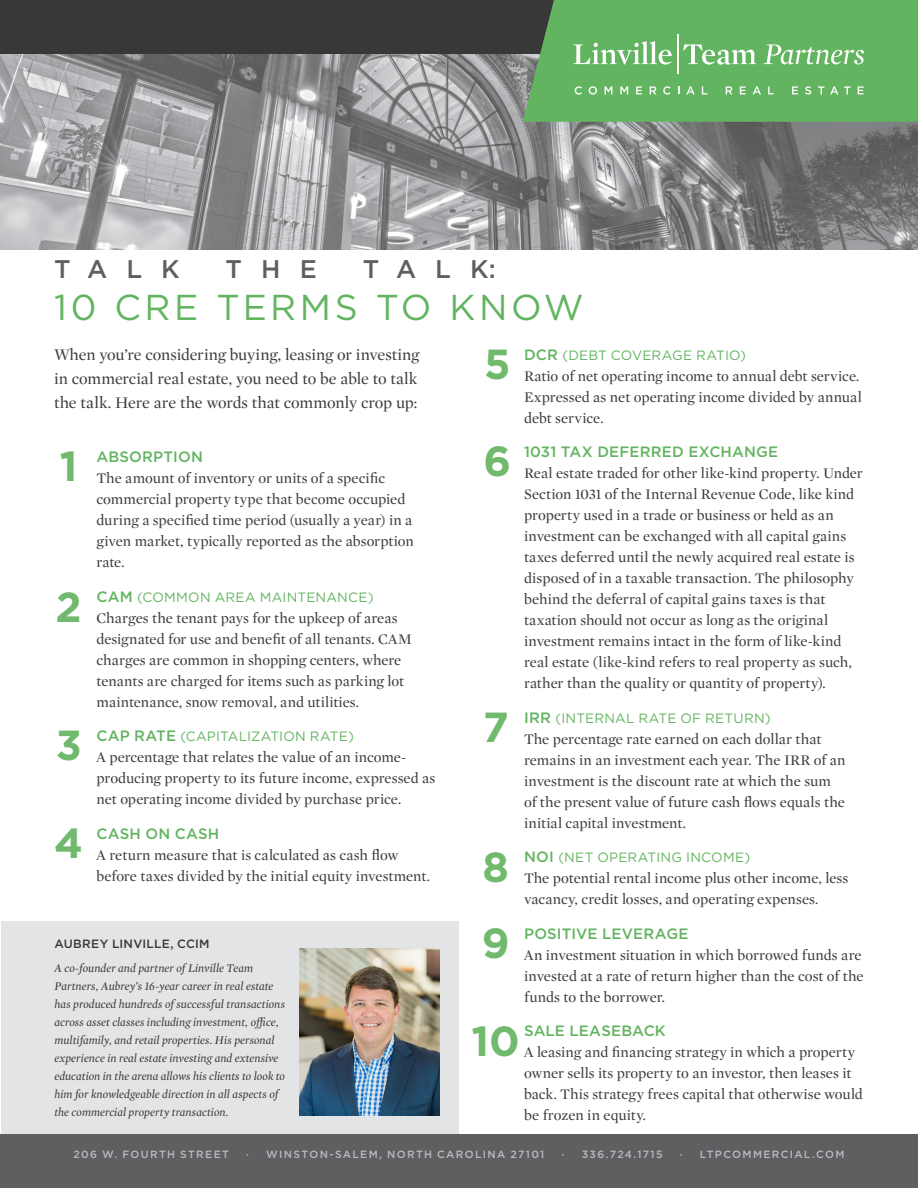
<style>
.page{position:relative;width:918px;height:1188px;background:#fff}
.page>*{position:absolute;margin:0;border:0;box-sizing:border-box;transform-origin:0 0}
.Body{font:700 42px "Gotham";color:#71b96c}
.Title-2{font:36px "Gotham";letter-spacing:.1em;color:#63b461}
.Title-2-2{font:500 25.5px "Gotham";letter-spacing:.74em;color:#5f5f62}
.Body-2{font:16.5px/24px "Mercury Display";letter-spacing:-.005em;color:#3e3e3f;text-align:justify}
.Body-3{font:15px/21px "Mercury Display";color:#3e3e3f}
.Body-4{font:13.5px "Gotham";letter-spacing:.015em;color:#63b461}
.Bio{font:italic 12px/18px "Mercury Display";letter-spacing:.01em;color:#383839}
.Bio-2{font:500 12px "Gotham";letter-spacing:.02em;color:#383839}
.t1{font:500 10.5px "Gotham";letter-spacing:.125em;color:#babbbe}
.s1{font-family:"Gotham";font-weight:500;color:#63b461}
.s2{font-weight:500;font-size:15px}
</style>
<div class="page">
<div style="left:0;top:1134px;width:918px;height:54px;background:#5f5f62"></div>
<img style="left:0;top:54px;width:917px;height:195px">
<div style="left:1px;top:921px;width:457px;height:212px;background:#e3e4e6"></div>
<div style="left:0;top:0;width:918px;height:54px;background:#383839"></div>
<svg style="left:523px;top:0;width:395px;height:122px;background:#62ae60"></svg>
<svg style="left:573px;top:32px;width:291px;height:43px;background:#78be77"></svg>
<svg style="left:575px;top:86px;width:7px;height:9px"></svg>
<svg style="left:589px;top:86px;width:8px;height:9px"></svg>
<svg style="left:605px;top:86px;width:7px;height:8px"></svg>
<svg style="left:620px;top:86px;width:8px;height:8px"></svg>
<svg style="left:636px;top:86px;width:6px;height:8px"></svg>
<svg style="left:650px;top:86px;width:6px;height:8px"></svg>
<svg style="left:663px;top:86px;width:8px;height:9px"></svg>
<svg style="left:686px;top:86px;width:9px;height:8px"></svg>
<svg style="left:702px;top:86px;width:5px;height:8px"></svg>
<svg style="left:726px;top:86px;width:6px;height:8px"></svg>
<svg style="left:740px;top:86px;width:6px;height:8px"></svg>
<svg style="left:753px;top:86px;width:8px;height:8px"></svg>
<svg style="left:768px;top:86px;width:6px;height:8px"></svg>
<svg style="left:792px;top:86px;width:6px;height:8px"></svg>
<svg style="left:805px;top:86px;width:6px;height:9px"></svg>
<svg style="left:818px;top:86px;width:20px;height:8px"></svg>
<svg style="left:844px;top:86px;width:7px;height:8px"></svg>
<svg style="left:858px;top:86px;width:6px;height:8px"></svg>
<img style="left:299px;top:948px;width:141px;height:167px">
<p class="Title-2-2" style="left:54px;top:253px;width:127px">TALK</p>
<p class="Title-2-2" style="left:226px;top:253px;width:93px">THE</p>
<p class="Title-2-2" style="left:363px;top:253px;width:135px">TALK:</p>
<p class="Title-2" style="left:54px;top:284px;width:531px">10 CRE TERMS TO KNOW</p>
<p class="Body-2" style="left:54px;top:342px;width:367px">When you’re considering buying, leasing or investing in commercial real estate, you need to be able to talk the talk. Here are the words that commonly crop up:</p>
<p class="Body" style="left:60px;top:438px;width:19px">1</p>
<p class="Body-3" style="left:96px;top:446px;width:319px"><span class="s1">ABSORPTION<br></span>The amount of inventory or units of a specific commercial property type that become occupied during a specified time period (usually a year) in a given market, typically reported as the absorption rate.</p>
<p class="Body-4" style="left:96px;top:588px;width:279px"><span class="s2">CAM</span> (COMMON AREA MAINTENANCE)</p>
<p class="Body-3" style="left:96px;top:607px;width:317px">Charges the tenant pays for the upkeep of areas designated for use and benefit of all tenants. CAM charges are common in shopping centers, where tenants are charged for items such as parking lot maintenance, snow removal, and utilities.</p>
<p class="Body-4" style="left:96px;top:728px;width:259px"><span class="s2">CAP RATE</span> (CAPITALIZATION RATE)</p>
<p class="Body-3" style="left:96px;top:746px;width:340px">A percentage that relates the value of an income&shy;producing property to its future income, expressed as net operating income divided by purchase price.</p>
<p class="Body-3" style="left:96px;top:823px;width:335px"><span class="s1">CASH ON CASH<br></span>A return measure that is calculated as cash flow before taxes divided by the initial equity investment.</p>
<p class="Body" style="left:56px;top:580px;width:28px">2</p>
<p class="Body" style="left:56px;top:717px;width:28px">3</p>
<p class="Body" style="left:54px;top:815px;width:30px">4</p>
<p class="Bio-2" style="left:54px;top:935px;width:157px">AUBREY LINVILLE, CCIM</p>
<p class="Bio" style="left:54px;top:959px;width:232px">A co-founder and partner of Linville Team Partners, Aubrey’s 16-year career in real estate has produced hundreds of successful transactions across asset classes including investment, office, multifamily, and retail properties. His personal experience in real estate investing and extensive education in the arena allows his clients to look to him for knowledgeable direction in all aspects of the commercial property transaction.</p>
<p class="Body" style="left:484px;top:336px;width:28px">5</p>
<p class="Body-4" style="left:524px;top:347px;width:223px"><span class="s2">DCR</span> (DEBT COVERAGE RATIO)</p>
<p class="Body-3" style="left:524px;top:365px;width:339px">Ratio of net operating income to annual debt service.<br>Expressed as net operating income divided by annual debt service.</p>
<p class="Body-3" style="left:524px;top:441px;width:340px"><span class="s1">1031 TAX DEFERRED EXCHANGE<br></span>Real estate traded for other like-kind property. Under Section 1031 of the Internal Revenue Code, like kind property used in a trade or business or held as an investment can be exchanged with all capital gains taxes deferred until the newly acquired real estate is disposed of in a taxable transaction. The philosophy behind the deferral of capital gains taxes is that taxation should not occur as long as the original investment remains intact in the form of like-kind real estate (like-kind refers to real property as such, rather than the quality or quantity of property).</p>
<p class="Body-4" style="left:524px;top:710px;width:248px"><span class="s2">IRR</span> (INTERNAL RATE OF RETURN)</p>
<p class="Body-3" style="left:524px;top:728px;width:323px">The percentage rate earned on each dollar that remains in an investment each year. The IRR of an investment is the discount rate at which the sum of the present value of future cash flows equals the initial capital investment.</p>
<p class="Body-4" style="left:524px;top:849px;width:228px"><span class="s2">NOI</span> (NET OPERATING INCOME)</p>
<p class="Body-3" style="left:524px;top:867px;width:326px">The potential rental income plus other income, less vacancy, credit losses, and operating expenses.</p>
<p class="Body-3" style="left:524px;top:923px;width:341px"><span class="s1">POSITIVE LEVERAGE<br></span>An investment situation in which borrowed funds are invested at a rate of return higher than the cost of the funds to the borrower.</p>
<p class="Body-3" style="left:524px;top:1020px;width:340px"><span class="s1">SALE LEASEBACK<br></span>A leasing and financing strategy in which a property owner sells its property to an investor, then leases it back. This strategy frees capital that otherwise would be frozen in equity.</p>
<p class="Body" style="left:483px;top:434px;width:29px">6</p>
<p class="Body" style="left:483px;top:699px;width:27px">7</p>
<p class="Body" style="left:483px;top:839px;width:28px">8</p>
<p class="Body" style="left:482px;top:915px;width:29px">9</p>
<p class="Body" style="left:472px;top:1013px;width:50px">10</p>
<p class="t1" style="left:73px;top:1148px;width:157px">206 W. FOURTH STREET</p>
<p class="t1" style="left:246px;top:1148px;width:300px">· WINSTON-SALEM, NORTH CAROLINA 27101</p>
<p class="t1" style="left:562px;top:1148px;width:102px">· 336.724.1715</p>
<p class="t1" style="left:680px;top:1148px;width:166px">· LTPCOMMERCIAL.COM</p>
</div>
